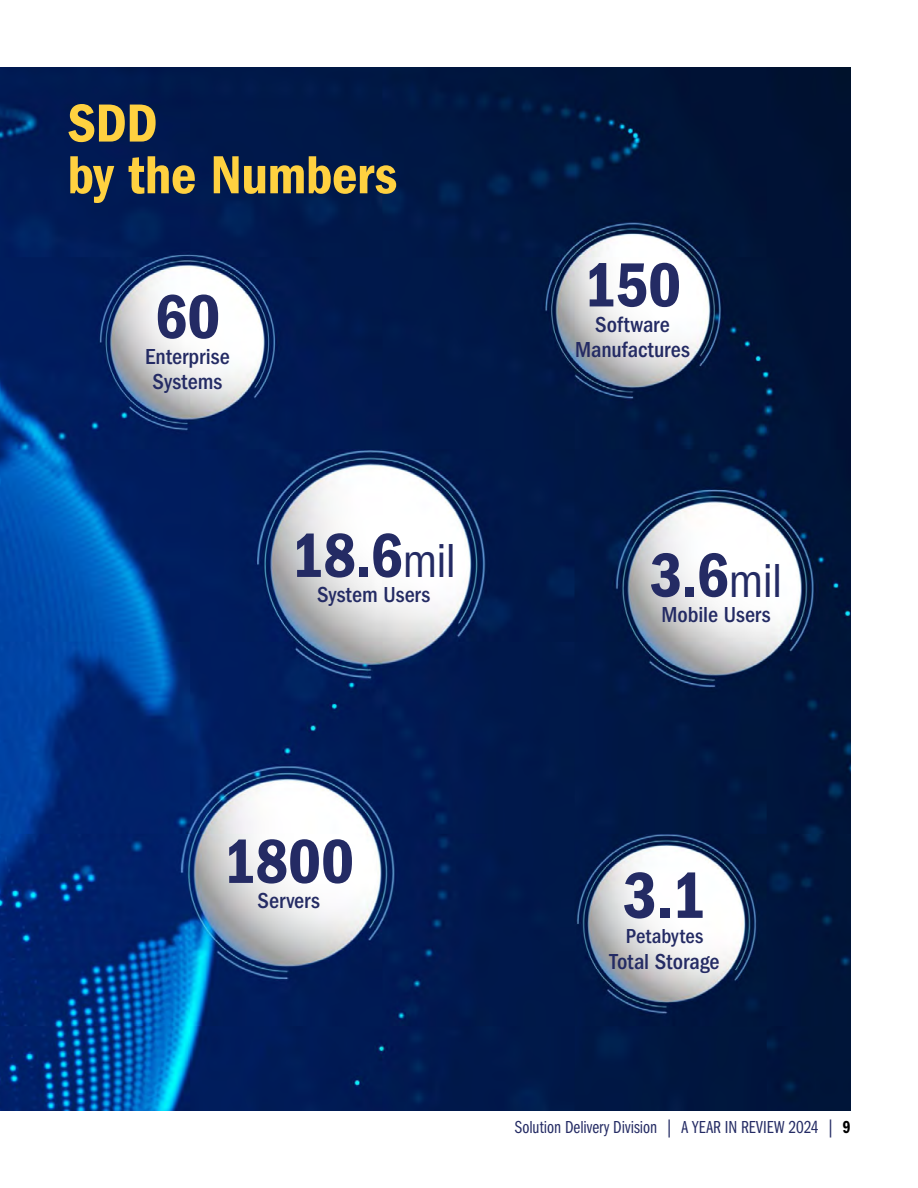
<style>
.page{position:relative;width:918px;height:1188px;background:#fff}
.page>*{position:absolute;margin:0;border:0;box-sizing:border-box;transform-origin:0 0}
.t1{font:67.5px "Franklin Gothic LT Pro Cn Dm";color:#242b64}
.t2{font:64.5px "Franklin Gothic LT Pro Cn Dm";letter-spacing:-.005em;color:#242b64}
.t3{font:55.5px/51.8px "Franklin Gothic LT Pro Cn Dm";letter-spacing:-.005em;color:#ffd140}
.t4{font:500 condensed 22.5px/25.5px "Franklin Gothic LT Pro";color:#242b64;text-align:center}
.t5{font:500 condensed 21px "Franklin Gothic LT Pro";letter-spacing:.005em;color:#242b64}
.t6{font:18px "Franklin Gothic LT Pro Bk Cm";color:#242b64}
.s1{font-family:"Franklin Gothic LT Pro";font-stretch:condensed;font-size:49.5px}
.s2{font-family:"Franklin Gothic LT Pro Dm Cm";color:#000}
</style>
<div class="page">
<img style="left:0;top:68px;width:850px;height:1042px">
<h1 class="t3" style="left:68px;top:98px;width:331px">SDD<br>by the Numbers</h1>
<p class="t2" style="left:154px;top:280px;width:67px">60</p>
<p class="t4" style="left:145px;top:344px;width:86px">Enterprise<br>Systems</p>
<p class="t2" style="left:291px;top:519px;width:166px">18.6<span class="s1">mil</span></p>
<p class="t4" style="left:317px;top:582px;width:115px">System Users</p>
<p class="t2" style="left:584px;top:248px;width:99px">150</p>
<p class="t4" style="left:575px;top:312px;width:116px">Software<br>Manufactures</p>
<p class="t2" style="left:650px;top:538px;width:134px">3.6<span class="s1">mil</span></p>
<p class="t4" style="left:661px;top:602px;width:111px">Mobile Users</p>
<p class="t2" style="left:223px;top:825px;width:132px">1800</p>
<p class="t4" style="left:258px;top:888px;width:64px">Servers</p>
<p class="t1" style="left:623px;top:857px;width:85px">3.1</p>
<p class="t5" style="left:626px;top:925px;width:79px">Petabytes</p>
<p class="t4" style="left:610px;top:949px;width:111px">Total Storage</p>
<p class="t6" style="left:515px;top:1117px;width:337px">Solution Delivery Division | A YEAR IN REVIEW 2024 | <span class="s2">9</span></p>
</div>
